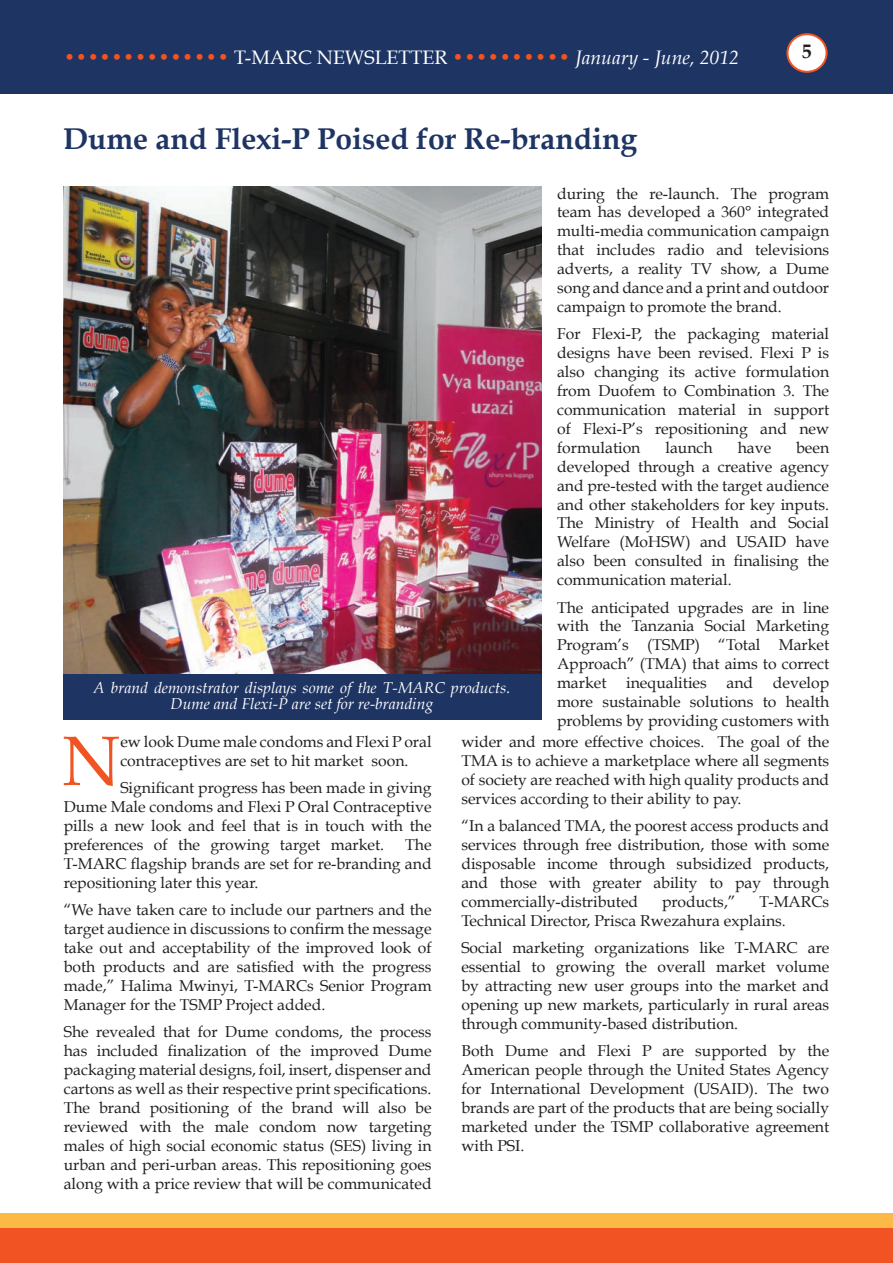
<style>
.page{position:relative;width:893px;height:1263px;background:#fff}
.page>*{position:absolute;margin:0;border:0;box-sizing:border-box;transform-origin:0 0}
.t1{font:69.9px "Book Antiqua";color:#f15422}
.t2{font:700 30px "Book Antiqua";color:#1e3463}
.t3{font:19.5px "Book Antiqua";color:#f15422}
.t4{font:700 19.5px "Book Antiqua";color:#231f20}
.t5{font:15.75px/18.9px "Book Antiqua";color:#231f20;text-align:justify}
.t6{font:italic 15.75px/16.5px "Book Antiqua";color:#fff;text-align:center}
.s1{color:#fff}
.s2{font-style:italic;color:#fff}
</style>
<div class="page">
<div style="left:0;top:1213px;width:893px;height:50px;background:#fdb945"></div>
<div style="left:0;top:0;width:893px;height:94px;background:#1e3463"></div>
<div style="left:787px;top:34px;width:39px;height:38px;background:#fff;border-radius:50%"></div>
<div style="left:786px;top:33px;width:41px;height:40px;border:2px solid #f15422;border-radius:50%"></div>
<div style="left:0;top:1229px;width:893px;height:34px;background:#f15422"></div>
<img style="left:64px;top:186px;width:478px;height:488px">
<div style="left:64px;top:674px;width:478px;height:45px;background:#1e3463"></div>
<p class="t3" style="left:64px;top:45px;width:677px">•••••••••••••• <span class="s1">T-MARC NEWSLETTER</span> •••••••••• <span class="s2">January - June, 2012</span></p>
<p class="t4" style="left:802px;top:40px;width:11px">5</p>
<h2 class="t2" style="left:63px;top:121px;width:576px">Dume and Flexi-P Poised for Re-branding</h2>
<p class="t6" style="left:94px;top:679px;width:418px">A brand demonstrator displays some of the T-MARC products.<br>Dume and Flexi-P are set for re-branding</p>
<p class="t5" style="left:557px;top:184px;width:274px">during the re-launch. The program team has developed a 360° integrated multi-media communication campaign that includes radio and televisions adverts, a reality TV show, a Dume song and dance and a print and outdoor campaign to promote the brand.</p>
<p class="t5" style="left:557px;top:325px;width:274px">For Flexi-P, the packaging material designs have been revised. Flexi P is also changing its active formulation from Duofem to Combination 3. The communication material in support of Flexi-P’s repositioning and new formulation</p>
<p class="t5" style="left:665px;top:438px;width:49px">launch</p>
<p class="t5" style="left:738px;top:438px;width:35px">have</p>
<p class="t5" style="left:557px;top:438px;width:274px;text-indent:239px">been developed through a creative agency and pre-tested with the target audience and other stakeholders for key inputs.<br>The Ministry of Health and Social Welfare (MoHSW) and USAID have also been consulted in finalising the communication material.</p>
<p class="t5" style="left:557px;top:598px;width:274px">The anticipated upgrades are in line with the Tanzania Social Marketing Program’s (TSMP) “Total Market Approach” (TMA) that aims to correct market</p>
<p class="t5" style="left:557px;top:673px;width:274px;text-indent:216px">develop more sustainable solutions to health problems by providing customers with</p>
<p class="t5" style="left:626px;top:673px;width:82px">inequalities</p>
<p class="t5" style="left:726px;top:673px;width:28px">and</p>
<h1 class="t1" style="left:62px;top:718px;width:60px">N</h1>
<p class="t5" style="left:120px;top:732px;width:313px">ew look Dume male condoms and Flexi P oral contraceptives are set to hit market soon.</p>
<p class="t5" style="left:64px;top:779px;width:369px;text-indent:57px">Significant progress has been made in giving Dume Male condoms and Flexi P Oral Contraceptive pills a new look and feel that is in touch with the preferences of the growing target market.</p>
<p class="t5" style="left:64px;top:835px;width:369px;text-indent:341px">The T-MARC flagship brands are set for re-branding and repositioning later this year.</p>
<p class="t5" style="left:64px;top:900px;width:369px">“We have taken care to include our partners and the target audience in discussions to confirm the message take out and acceptability of the improved look of both products and are satisfied with the progress made,” Halima Mwinyi, T-MARCs Senior Program Manager for the TSMP Project added.</p>
<p class="t5" style="left:64px;top:1022px;width:369px">She revealed that for Dume condoms, the process has included finalization of the improved Dume packaging material designs, foil, insert, dispenser and cartons as well as their respective print specifications.<br>The brand positioning of the brand will also be reviewed with the male condom now targeting males of high social economic status (SES) living in urban and peri-urban areas. This repositioning goes along with a price review that will be communicated</p>
<p class="t5" style="left:461px;top:732px;width:369px">wider and more effective choices. The goal of the TMA is to achieve a marketplace where all segments of society are reached with high quality products and services according to their ability to pay.</p>
<p class="t5" style="left:461px;top:816px;width:369px">“In a balanced TMA, the poorest access products and services through free distribution, those with some disposable income through subsidized products, and those with greater ability to pay through commercially-distributed</p>
<p class="t5" style="left:662px;top:892px;width:75px">products,”</p>
<p class="t5" style="left:461px;top:892px;width:369px;text-indent:298px">T-MARCs<br>Technical Director, Prisca Rwezahura explains.</p>
<p class="t5" style="left:461px;top:938px;width:369px">Social marketing organizations like T-MARC are essential to growing the overall market volume by attracting new user groups into the market and opening up new markets, particularly in rural areas through community-based distribution.</p>
<p class="t5" style="left:461px;top:1041px;width:369px">Both Dume and Flexi P are supported by the American people through the United States Agency for International Development (USAID). The two brands are part of the products that are being socially marketed under the TSMP collaborative agreement with PSI.</p>
</div>
